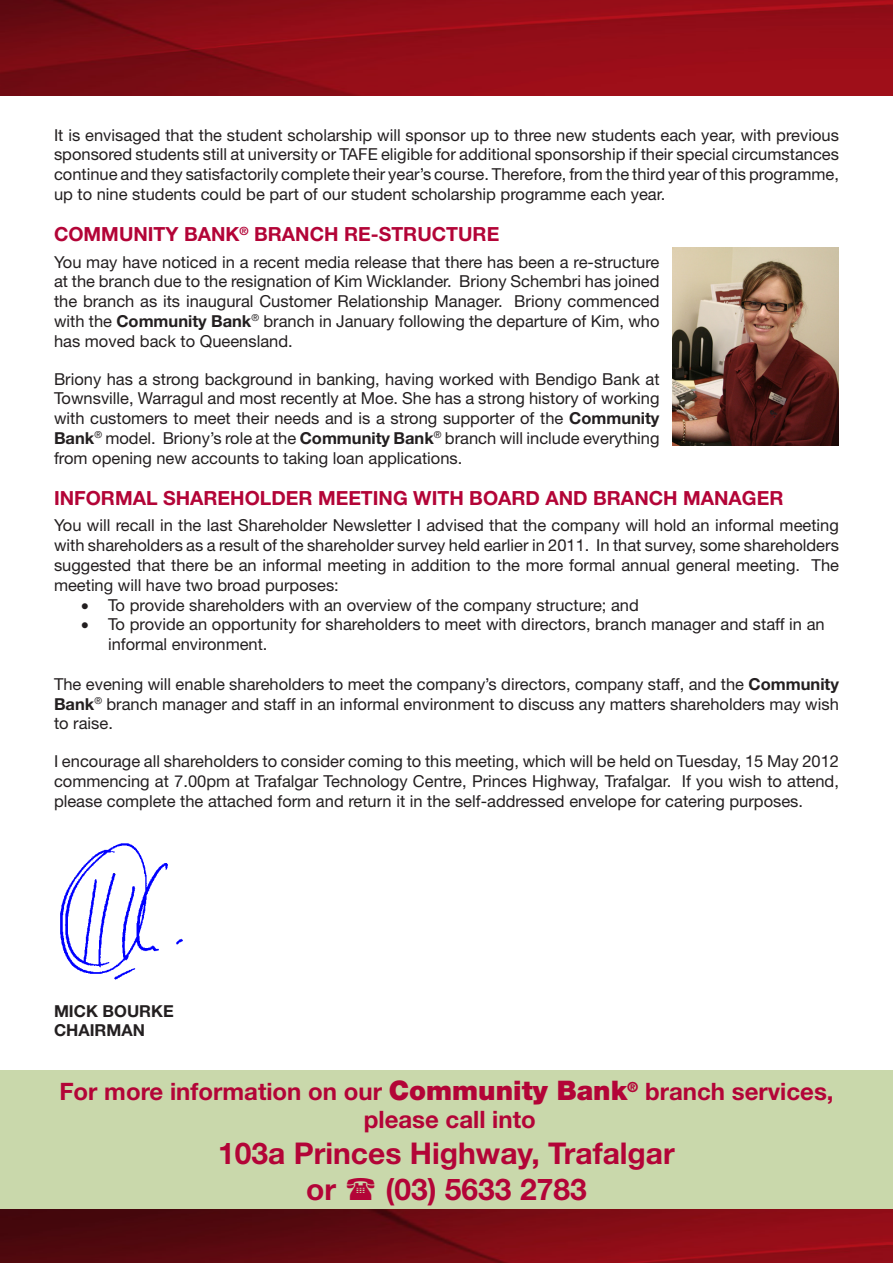
<style>
.page{position:relative;width:893px;height:1263px;background:#fff}
.page>*{position:absolute;margin:0;border:0;box-sizing:border-box;transform-origin:0 0}
.t1{font:700 30px "Helvetica Neue";color:#b30437}
.t2{font:700 24px/28.8px "Helvetica Neue";color:#b30437;text-align:center}
.Header_New{font:700 19.5px "Helvetica Neue";color:#b30437}
.t3{font:16.5px/19.8px "Helvetica Neue";color:#231f20;text-align:justify}
.t4{font:700 16.5px "Helvetica Neue";color:#231f20}
.s1{font-weight:700}
.s2{font-weight:900;font-size:27px}
</style>
<div class="page">
<img style="left:0;top:1209px;width:893px;height:54px">
<img style="left:0;top:0;width:893px;height:96px">
<div style="left:0;top:1070px;width:893px;height:139px;background:#c9d8ab"></div>
<img style="left:60px;top:843px;width:123px;height:137px">
<img style="left:672px;top:248px;width:167px;height:198px">
<p class="t3" style="left:54px;top:125px;width:786px">It is envisaged that the student scholarship will sponsor up to three new students each year, with previous sponsored students still at university or TAFE eligible for additional sponsorship if their special circumstances continue and they satisfactorily complete their year’s course. Therefore, from the third year of this programme, up to nine students could be part of our student scholarship programme each year.</p>
<p class="Header_New" style="left:54px;top:222px;width:447px">COMMUNITY BANK<sup>®</sup> BRANCH RE-STRUCTURE</p>
<p class="t3" style="left:54px;top:252px;width:607px">You may have noticed in a recent media release that there has been a re-structure at the branch due to the resignation of Kim Wicklander. Briony Schembri has joined the branch as its inaugural Customer Relationship Manager. Briony commenced with the <span class="s1">Community Bank</span><sup>®</sup> branch in January following the departure of Kim‚ who has moved back to Queensland.</p>
<p class="t3" style="left:54px;top:369px;width:607px">Briony has a strong background in banking, having worked with Bendigo Bank at Townsville‚ Warragul and most recently at Moe. She has a strong history of working with customers to meet their needs and is a strong supporter of the <span class="s1">Community Bank</span><sup>®</sup> model. Briony’s role at the <span class="s1">Community Bank</span><sup>®</sup> branch will include everything from opening new accounts to taking loan applications.</p>
<p class="Header_New" style="left:54px;top:486px;width:731px">INFORMAL SHAREHOLDER MEETING WITH BOARD AND BRANCH MANAGER</p>
<p class="t3" style="left:54px;top:515px;width:786px">You will recall in the last Shareholder Newsletter I advised that the company will hold an informal meeting with shareholders as a result of the shareholder survey held earlier in 2011. In that survey, some shareholders suggested that there be an informal meeting in addition to the more formal annual general meeting. The meeting will have two broad purposes:</p>
<p class="t3" style="left:81px;top:594px;width:559px">• To provide shareholders with an overview of the company structure; and</p>
<p class="t3" style="left:108px;top:614px;width:718px;text-indent:-27px">• To provide an opportunity for shareholders to meet with directors, branch manager and staff in an informal environment.</p>
<p class="t3" style="left:54px;top:674px;width:786px">The evening will enable shareholders to meet the company’s directors, company staff, and the <span class="s1">Community Bank</span><sup>®</sup> branch manager and staff in an informal environment to discuss any matters shareholders may wish to raise.</p>
<p class="t3" style="left:54px;top:751px;width:787px">I encourage all shareholders to consider coming to this meeting, which will be held on Tuesday, 15 May 2012 commencing at 7.00pm at Trafalgar Technology Centre, Princes Highway, Trafalgar. If you wish to attend, please complete the attached form and return it in the self-addressed envelope for catering purposes.</p>
<p class="t4" style="left:54px;top:1000px;width:121px">MICK BOURKE</p>
<p class="t4" style="left:54px;top:1020px;width:93px">CHAIRMAN</p>
<p class="t2" style="left:59px;top:1076px;width:776px">For more information on our <span class="s2">Community Bank</span><sup>®</sup> branch services, please call into</p>
<p class="t1" style="left:218px;top:1135px;width:458px">103a Princes Highway, Trafalgar</p>
<p class="t1" style="left:306px;top:1171px;width:31px">or</p>
<p class="t1" style="left:385px;top:1171px;width:203px">(03) 5633 2783</p>
</div>
